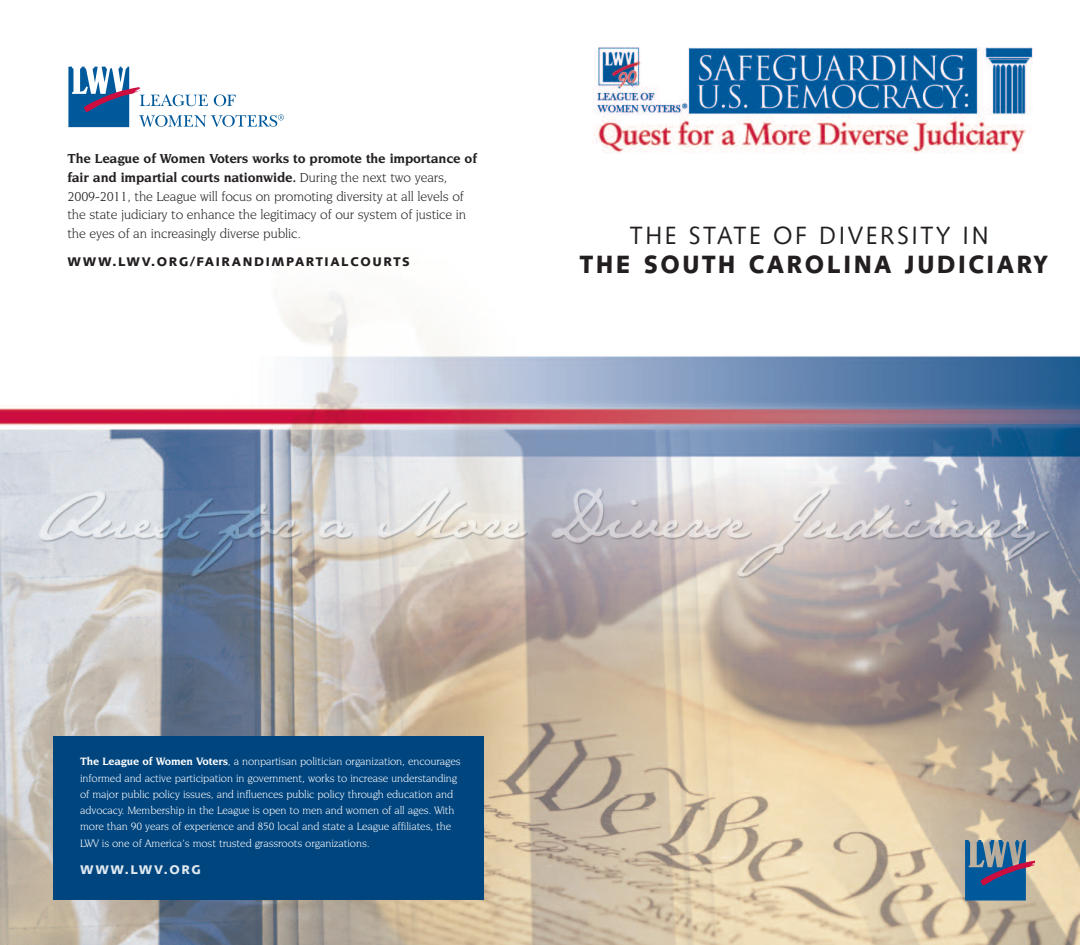
<style>
.page{position:relative;width:1080px;height:945px;background:#fff}
.page>*{position:absolute;margin:0;border:0;box-sizing:border-box;transform-origin:0 0}
.t1{font:900 25px "Syntax";letter-spacing:.105em;color:#231f20;scale:.93 1}
.t2{font:25px "Syntax";letter-spacing:.11em;color:#231f20;scale:.93 1}
.t3{font:13.75px/18.8px "Novarese IT Cby BT";letter-spacing:-.01em;color:#231f20}
.t4{font:900 12.5px "Syntax";letter-spacing:.13em;color:#231f20}
.t5{font:900 12.5px "Syntax";letter-spacing:.13em;color:#dfe9f0}
.t6{font:11.25px/16.2px "Novarese IT Cby BT";letter-spacing:-.01em;color:#fff}
.s1{font-weight:700}
</style>
<div class="page">
<img style="left:0;top:47px;width:1080px;height:898px">
<svg style="left:68px;top:67px;width:216px;height:60px"></svg>
<svg style="left:965px;top:840px;width:70px;height:61px;background:#4e7195"></svg>
<div style="left:53px;top:737px;width:430px;height:163px;background:#01457f"></div>
<p class="t3" style="left:67px;top:150px;width:411px"><span class="s1">The League of Women Voters works to promote the importance of fair and impartial courts nationwide.</span> During the next two years, 2009-2011, the League will focus on promoting diversity at all levels of the state judiciary to enhance the legitimacy of our system of justice in the eyes of an increasingly diverse public.</p>
<p class="t4" style="left:68px;top:256px;width:344px">WWW.LWV.ORG/FAIRANDIMPARTIALCOURTS</p>
<h1 class="t2" style="left:630px;top:225px;width:387px">THE STATE OF DIVERSITY IN</h1>
<h1 class="t1" style="left:580px;top:255px;width:505px">THE SOUTH CAROLINA JUDICIARY</h1>
<p class="t6" style="left:80px;top:754px;width:382px"><span class="s1">The League of Women Voters</span>, a nonpartisan politician organization, encourages informed and active participation in government, works to increase understanding of major public policy issues, and influences public policy through education and advocacy. Membership in the League is open to men and women of all ages. With more than 90 years of experience and 850 local and state a League affiliates, the LWV is one of America’s most trusted grassroots organizations.</p>
<p class="t5" style="left:80px;top:865px;width:123px">WWW.LWV.ORG</p>
</div>
